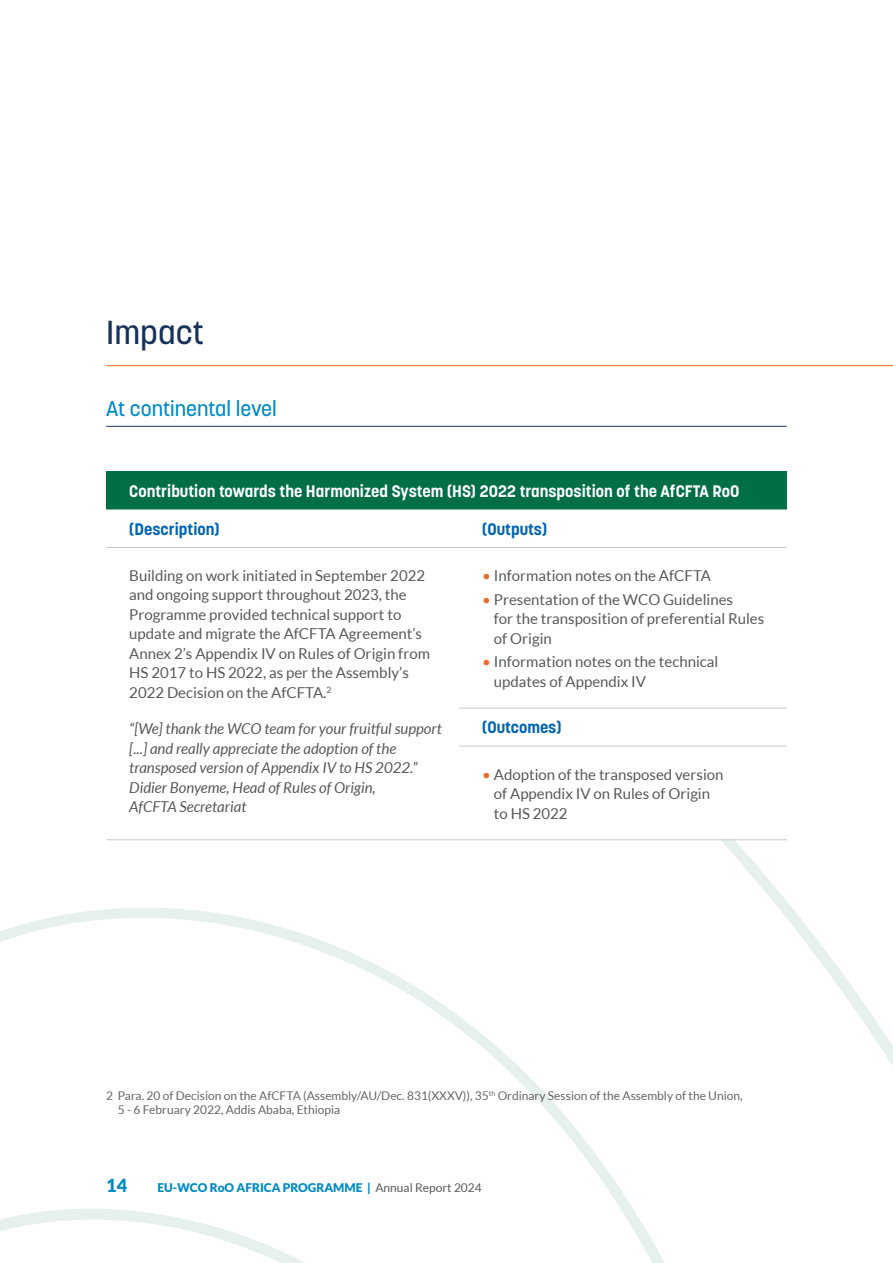
<style>
.page{position:relative;width:893px;height:1263px;background:#fff}
.page>*{position:absolute;margin:0;border:0;box-sizing:border-box;transform-origin:0 0}
.Source{font:500 33px "Korolev";color:#16325a}
.Source-2{font:500 21px "Korolev";color:#008bc8}
.t1{font:900 18px "Lato";color:#008bc8}
.Source-3{font:700 16.5px "Korolev";color:#fff}
.Source-4{font:700 16.5px "Korolev";color:#0164b1}
.Source-5{font:15px/19.5px "Lato";color:#57585a}
.Source-6{font:italic 15px/19.5px "Lato";color:#57585a}
.t2{font:12px/14.4px "Lato";color:#231f20}
.t3{font:900 12px "Lato";color:#008bc8}
.s1{color:#f36a21}
.s2{font-weight:400;color:#57585a}
</style>
<div class="page">
<svg style="left:0;top:840px;width:893px;height:423px"></svg>
<div style="left:106px;top:471px;width:681px;height:38px;background:#016f45"></div>
<svg style="left:106px;top:509px;width:681px;height:237px"></svg>
<hr style="left:106px;top:547px;width:353px;height:1px;background:#c7c8ca">
<hr style="left:459px;top:547px;width:328px;height:1px;background:#c7c8ca">
<hr style="left:459px;top:708px;width:328px;height:1px;background:#c7c8ca">
<hr style="left:459px;top:746px;width:328px;height:1px;background:#c7c8ca">
<hr style="left:106px;top:839px;width:353px;height:1px;background:#c7c8ca">
<hr style="left:459px;top:839px;width:328px;height:1px;background:#c7c8ca">
<hr style="left:106px;top:365px;width:787px;height:1px;background:#f36a21">
<hr style="left:106px;top:426px;width:681px;height:1px;background:#16325a">
<p class="Source" style="left:106px;top:311px;width:99px">Impact</p>
<p class="Source-2" style="left:106px;top:395px;width:172px">At continental level</p>
<p class="Source-3" style="left:129px;top:480px;width:612px">Contribution towards the Harmonized System (HS) 2022 transposition of the AfCFTA RoO</p>
<p class="Source-4" style="left:129px;top:518px;width:92px">(Description)</p>
<p class="Source-4" style="left:482px;top:518px;width:66px">(Outputs)</p>
<p class="Source-5" style="left:129px;top:565px;width:302px">Building on work initiated in September 2022 and ongoing support throughout 2023, the Programme provided technical support to update and migrate the AfCFTA Agreement’s Annex 2’s Appendix IV on Rules of Origin from HS 2017 to HS 2022, as per the Assembly’s 2022 Decision on the AfCFTA.<sup>2</sup></p>
<p class="Source-6" style="left:129px;top:720px;width:314px">“[We] thank the WCO team for your fruitful support [...] and really appreciate the adoption of the transposed version of Appendix IV to HS 2022.”</p>
<p class="Source-6" style="left:129px;top:778px;width:248px">Didier Bonyeme, Head of Rules of Origin,<br>AfCFTA Secretariat</p>
<p class="Source-5" style="left:482px;top:565px;width:230px"><span class="s1">•</span> Information notes on the AfCFTA</p>
<p class="Source-5" style="left:494px;top:589px;width:272px;text-indent:-12px"><span class="s1">•</span> Presentation of the WCO Guidelines<br>for the transposition of preferential Rules of Origin</p>
<p class="Source-5" style="left:494px;top:652px;width:226px;text-indent:-12px"><span class="s1">•</span> Information notes on the technical updates of Appendix IV</p>
<p class="Source-4" style="left:482px;top:717px;width:81px">(Outcomes)</p>
<p class="Source-5" style="left:494px;top:764px;width:231px;text-indent:-12px"><span class="s1">•</span> Adoption of the transposed version of Appendix IV on Rules of Origin to HS 2022</p>
<p class="t2" style="left:118px;top:1088px;width:626px;text-indent:-12px">2 Para. 20 of Decision on the AfCFTA (Assembly/AU/Dec. 831(XXXV)), 35<sup>th</sup> Ordinary Session of the Assembly of the Union,<br>5 - 6 February 2022, Addis Ababa, Ethiopia</p>
<p class="t1" style="left:106px;top:1175px;width:22px">14</p>
<p class="t3" style="left:157px;top:1181px;width:326px">EU-WCO RoO AFRICA PROGRAMME | <span class="s2">Annual Report 2024</span></p>
</div>
